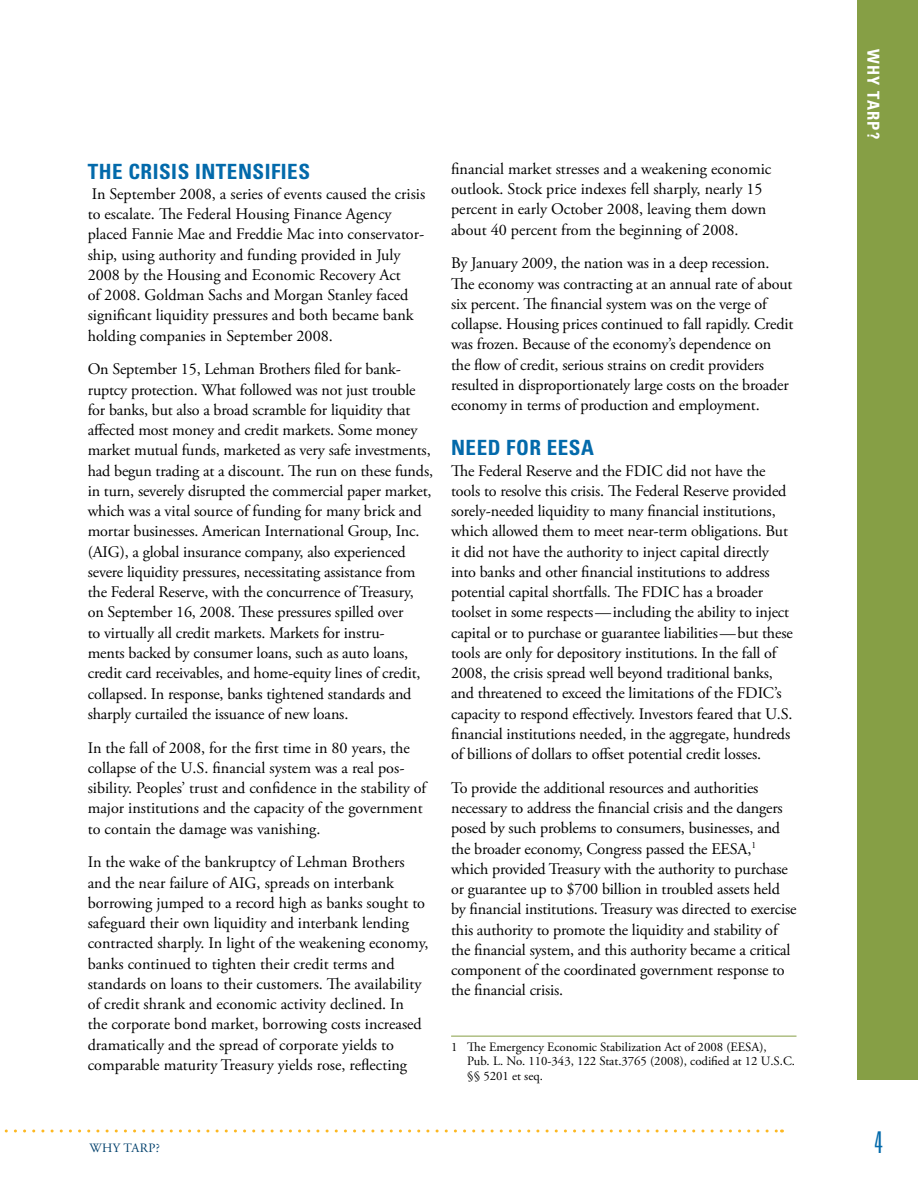
<style>
.page{position:relative;width:918px;height:1188px;background:#fff}
.page>*{position:absolute;margin:0;border:0;box-sizing:border-box;transform-origin:0 0}
.t1{font:300 ultra-condensed 30px "Univers";color:#036aab}
.t2{font:700 condensed 21px "Univers";letter-spacing:.025em;color:#036aab}
.t3{font:700 condensed 16.5px "Univers";letter-spacing:.07em;color:#fff}
.t4{font:16.2px/20.2px "Adobe Garamond Pro";letter-spacing:-.01em;color:#000}
.t5{font:12.75px/14.5px "Adobe Garamond Pro";color:#000}
.t6{font:12.75px "Adobe Garamond Pro";letter-spacing:.035em;color:#00406c}
</style>
<div class="page">
<div style="left:857px;top:0;width:61px;height:1080px;background:#869f45"></div>
<svg style="left:4px;top:1130px;width:779px;height:2px"></svg>
<hr style="left:451px;top:1036px;width:345px;height:1px;background:#869f45">
<p class="t2" style="left:88px;top:158px;width:224px">THE CRISIS INTENSIFIES</p>
<p class="t4" style="left:88px;top:184px;width:339px">In September 2008, a series of events caused the crisis to escalate. The Federal Housing Finance Agency placed Fannie Mae and Freddie Mac into conservator&shy;ship, using authority and funding provided in July 2008 by the Housing and Economic Recovery Act<br>of 2008. Goldman Sachs and Morgan Stanley faced significant liquidity pressures and both became bank holding companies in September 2008.</p>
<p class="t4" style="left:88px;top:360px;width:347px">On September 15, Lehman Brothers filed for bank&shy;ruptcy protection. What followed was not just trouble for banks, but also a broad scramble for liquidity that affected most money and credit markets. Some money market mutual funds, marketed as very safe investments, had begun trading at a discount. The run on these funds, in turn, severely disrupted the commercial paper market, which was a vital source of funding for many brick and mortar businesses. American International Group, Inc. (AIG), a global insurance company, also experienced severe liquidity pressures, necessitating assistance from the Federal Reserve, with the concurrence of Treasury, on September 16, 2008. These pressures spilled over<br>to virtually all credit markets. Markets for instru-<br>ments backed by consumer loans, such as auto loans, credit card receivables, and home-equity lines of credit, collapsed. In response, banks tightened standards and sharply curtailed the issuance of new loans.</p>
<p class="t4" style="left:88px;top:738px;width:342px">In the fall of 2008, for the first time in 80 years, the collapse of the U.S. financial system was a real pos&shy;sibility. Peoples’ trust and confidence in the stability of major institutions and the capacity of the government to contain the damage was vanishing.</p>
<p class="t4" style="left:88px;top:853px;width:342px">In the wake of the bankruptcy of Lehman Brothers and the near failure of AIG , spreads on interbank borrowing jumped to a record high as banks sought to safeguard their own liquidity and interbank lending contracted sharply. In light of the weakening economy, banks continued to tighten their credit terms and standards on loans to their customers. The availability of credit shrank and economic activity declined. In<br>the corporate bond market, borrowing costs increased dramatically and the spread of corporate yields to comparable maturity Treasury yields rose, reflecting</p>
<p class="t4" style="left:451px;top:159px;width:322px">financial market stresses and a weakening economic outlook. Stock price indexes fell sharply, nearly 15 percent in early October 2008, leaving them down about 40 percent from the beginning of 2008.</p>
<p class="t4" style="left:451px;top:254px;width:344px">By January 2009, the nation was in a deep recession.<br>The economy was contracting at an annual rate of about six percent. The financial system was on the verge of collapse. Housing prices continued to fall rapidly. Credit was frozen. Because of the economy’s dependence on the flow of credit, serious strains on credit providers resulted in disproportionately large costs on the broader economy in terms of production and employment.</p>
<p class="t2" style="left:451px;top:435px;width:109px">NEED FOR EESA</p>
<p class="t4" style="left:451px;top:461px;width:343px">The Federal Reserve and the FDIC did not have the tools to resolve this crisis. The Federal Reserve provided sorely-needed liquidity to many financial institutions, which allowed them to meet near-term obligations. But it did not have the authority to inject capital directly into banks and other financial institutions to address potential capital shortfalls. The FDIC has a broader toolset in some respects—including the ability to inject capital or to purchase or guarantee liabilities—but these tools are only for depository institutions. In the fall of 2008, the crisis spread well beyond traditional banks, and threatened to exceed the limitations of the FDIC’s capacity to respond effectively. Investors feared that U.S. financial institutions needed, in the aggregate, hundreds of billions of dollars to offset potential credit losses.</p>
<p class="t4" style="left:451px;top:778px;width:333px">To provide the additional resources and authorities necessary to address the financial crisis and the dangers posed by such problems to consumers, businesses, and the broader economy, Congress passed the EESA</p>
<p class="t4" style="left:451px;top:839px;width:347px;text-indent:296px">,<sup>1 </sup>which provided Treasury with the authority to purchase or guarantee up to $700 billion in troubled assets held by financial institutions. Treasury was directed to exercise this authority to promote the liquidity and stability of the financial system, and this authority became a critical component of the coordinated government response to the financial crisis.</p>
<p class="t5" style="left:451px;top:1040px;width:288px">1 The Emergency Economic Stabilization Act of 2008 (EESA</p>
<p class="t5" style="left:467px;top:1040px;width:329px;text-indent:292px">),<br>Pub. L. No. 110-343, 122 Stat.3765 (2008), codified at 12 U.S.C. §§ 5201 et seq.</p>
<p class="t6" style="left:89px;top:1140px;width:72px">Why Tarp?</p>
<p class="t3" style="left:884px;top:49px;width:92px;rotate:90deg">WHY TARP?</p>
<h1 class="t1" style="left:874px;top:1126px;width:10px">4</h1>
</div>
